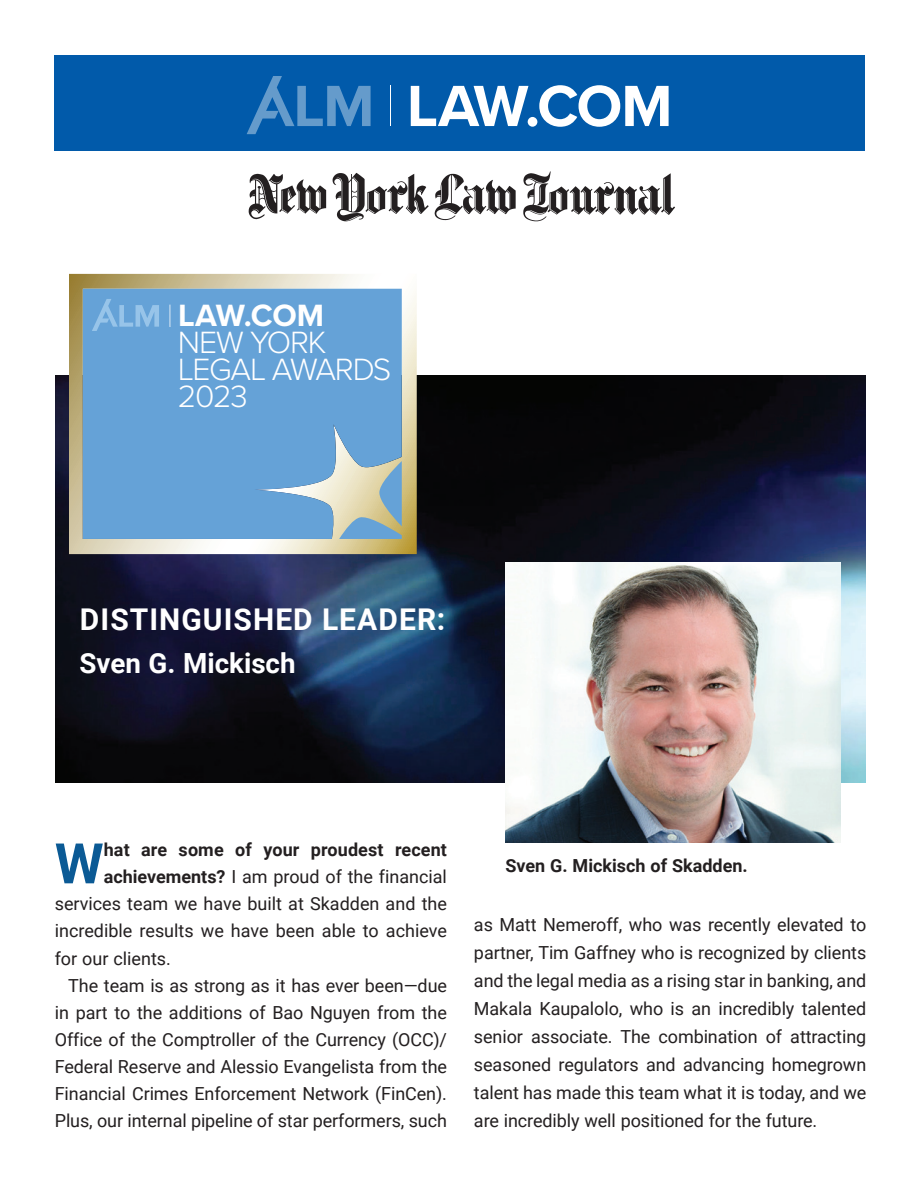
<style>
.page{position:relative;width:918px;height:1188px;background:#fff}
.page>*{position:absolute;margin:0;border:0;box-sizing:border-box;transform-origin:0 0}
.t1{font:700 55.95px "Roboto";color:#0b5a95}
.t2{font:300 31.95px/26.8px "Proxima Nova";letter-spacing:-.045em;color:#fff}
.t3{font:700 31.95px "Proxima Nova";letter-spacing:-.01em;color:#fff}
.t4{font:700 30px "Roboto";letter-spacing:.035em;color:#fff}
.t5{font:700 27.75px "Roboto";color:#fff}
.t6{font:18px/28px "Roboto";letter-spacing:-.005em;color:#231f20;text-align:justify}
.t7{font:700 18px "Roboto";color:#231f20}
.s1{font-weight:700}
</style>
<div class="page">
<svg style="left:786px;top:55px;width:79px;height:96px"></svg>
<img style="left:56px;top:375px;width:810px;height:408px">
<div style="left:54px;top:56px;width:810px;height:95px;background:#015aaa"></div>
<hr style="left:391px;top:86px;width:1px;height:40px;background:#fff">
<svg style="left:247px;top:77px;width:124px;height:57px"></svg>
<svg style="left:411px;top:86px;width:117px;height:40px"></svg>
<div style="left:528px;top:117px;width:9px;height:10px;background:#fff;border-radius:50%"></div>
<svg style="left:539px;top:85px;width:130px;height:42px"></svg>
<svg style="left:69px;top:274px;width:348px;height:280px"></svg>
<div style="left:83px;top:289px;width:319px;height:250px;background:#65a2d7"></div>
<svg style="left:170px;top:305px;width:1px;height:22px"></svg>
<svg style="left:92px;top:299px;width:67px;height:32px;background:#76addd"></svg>
<img style="left:505px;top:562px;width:335px;height:281px">
<img style="left:248px;top:171px;width:427px;height:51px">
<h2 class="t3" style="left:178px;top:292px;width:148px">LAW.COM</h2>
<h2 class="t2" style="left:178px;top:327px;width:215px">NEW YORK<br>LEGAL AWARDS<br>2023</h2>
<h3 class="t4" style="left:80px;top:598px;width:367px">Distinguished Leader:</h3>
<h3 class="t5" style="left:79px;top:643px;width:218px">Sven G. Mickisch</h3>
<h1 class="t1" style="left:55px;top:824px;width:50px">W</h1>
<p class="t7" style="left:104px;top:837px;width:345px">hat are some of your proudest recent</p>
<p class="t6" style="left:104px;top:862px;width:345px"><span class="s1">achievements?</span> I am proud of the financial</p>
<p class="t6" style="left:55px;top:889px;width:394px">services team we have built at Skadden and the</p>
<p class="t6" style="left:55px;top:916px;width:394px">incredible results we have been able to achieve</p>
<p class="t6" style="left:55px;top:943px;width:118px">for our clients.</p>
<p class="t6" style="left:68px;top:971px;width:380px">The team is as strong as it has ever been—due</p>
<p class="t6" style="left:55px;top:998px;width:394px">in part to the additions of Bao Nguyen from the</p>
<p class="t6" style="left:55px;top:1025px;width:394px">Office of the Comptroller of the Currency (OCC)/</p>
<p class="t6" style="left:55px;top:1052px;width:394px">Federal Reserve and Alessio Evangelista from the</p>
<p class="t6" style="left:55px;top:1079px;width:394px">Financial Crimes Enforcement Network (FinCen).</p>
<p class="t6" style="left:55px;top:1106px;width:394px">Plus, our internal pipeline of star performers, such</p>
<p class="t7" style="left:505px;top:852px;width:244px">Sven G. Mickisch of Skadden.</p>
<p class="t6" style="left:474px;top:909px;width:394px">as Matt Nemeroff, who was recently elevated to partner, Tim Gaffney who is recognized by clients and the legal media as a rising star in banking, and Makala Kaupalolo, who is an incredibly talented senior associate. The combination of attracting seasoned regulators and advancing homegrown talent has made this team what it is today, and we are incredibly well positioned for the future.</p>
</div>
